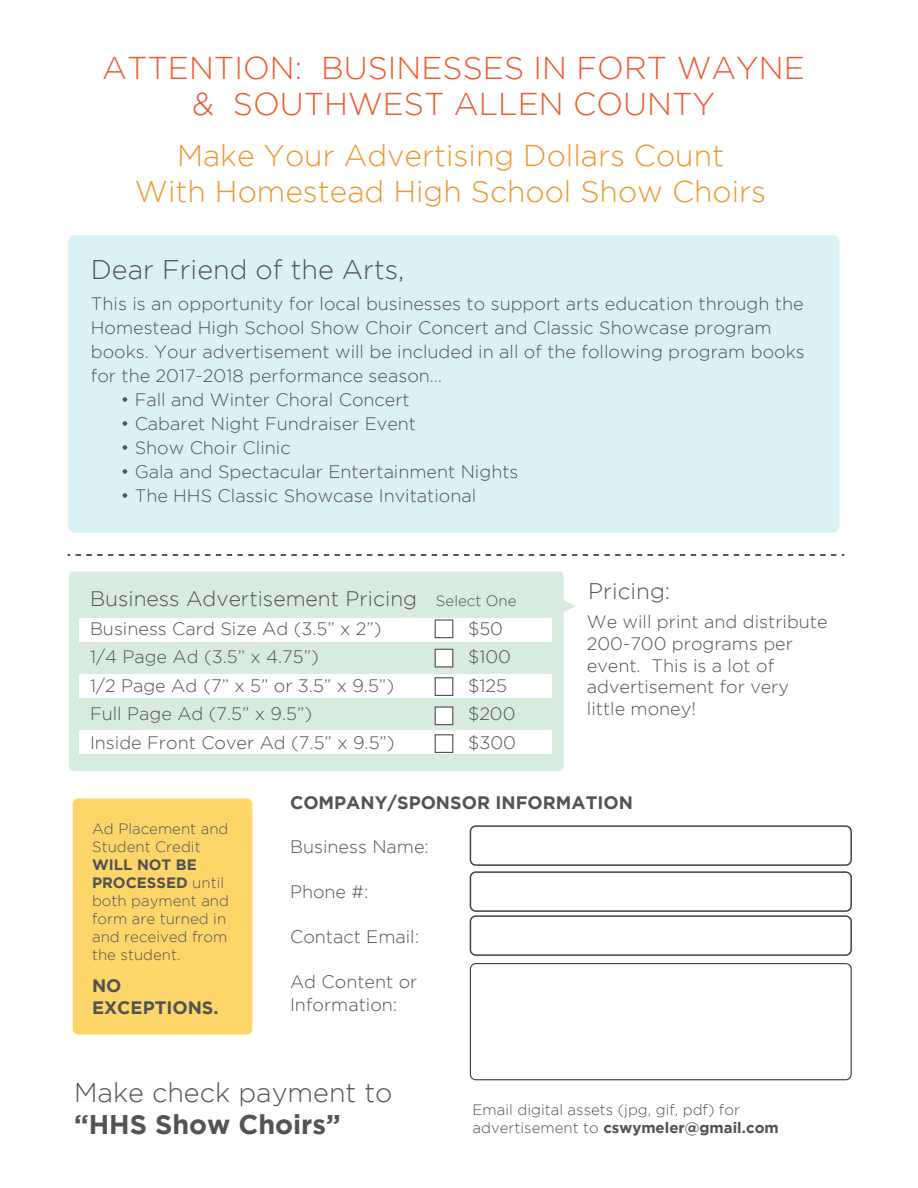
<style>
.page{position:relative;width:918px;height:1188px;background:#fff}
.page>*{position:absolute;margin:0;border:0;box-sizing:border-box;transform-origin:0 0}
.t1{font:300 31.5px/36px "Gotham";color:#ec5c30;text-align:center}
.t2{font:300 30px/36px "Gotham";color:#f0982d;text-align:center}
.t3{font:300 27px "Gotham";color:#515354}
.t4{font:700 27px "Gotham";color:#515354}
.t5{font:300 22.5px "Gotham";color:#515354}
.t6{font:300 21px "Gotham";color:#515354}
.t7{font:300 18px/21.6px "Gotham";color:#515354}
.t8{font:700 18px/21.6px "Gotham";color:#515354}
.t9{font:300 15px/18px "Gotham";color:#515354}
.s1{font-size:15px}
.s2{font-weight:700}
</style>
<div class="page">
<div style="left:68px;top:235px;width:771px;height:298px;background:#daf1f7"></div>
<div style="left:69px;top:572px;width:507px;height:199px;background:#d7ecdf"></div>
<div style="left:80px;top:618px;width:472px;height:24px;background:#fff"></div>
<div style="left:80px;top:674px;width:472px;height:24px;background:#fff"></div>
<div style="left:80px;top:730px;width:472px;height:24px;background:#fff"></div>
<div style="left:435px;top:619px;width:18px;height:19px;background:#fff;border:1px solid #515354"></div>
<div style="left:435px;top:649px;width:18px;height:18px;background:#fff;border:1px solid #515354"></div>
<div style="left:435px;top:677px;width:18px;height:19px;background:#fff;border:1px solid #515354"></div>
<div style="left:435px;top:706px;width:18px;height:19px;background:#fff;border:1px solid #515354"></div>
<div style="left:435px;top:734px;width:18px;height:19px;background:#fff;border:1px solid #515354"></div>
<div style="left:470px;top:825px;width:382px;height:41px;border:2px solid #3f4344;border-radius:5px"></div>
<div style="left:470px;top:871px;width:382px;height:41px;border:2px solid #3f4344;border-radius:5px"></div>
<div style="left:470px;top:915px;width:382px;height:41px;border:2px solid #3f4344;border-radius:5px"></div>
<div style="left:470px;top:963px;width:382px;height:117px;border:1px solid #3f4344;border-radius:5px"></div>
<div style="left:73px;top:798px;width:179px;height:237px;background:#fdd66a;border-radius:5px"></div>
<svg style="left:76px;top:554px;width:769px;height:2px"></svg>
<h1 class="t1" style="left:102px;top:50px;width:704px">ATTENTION: BUSINESSES IN FORT WAYNE &amp; SOUTHWEST ALLEN COUNTY</h1>
<h2 class="t2" style="left:135px;top:138px;width:633px">Make Your Advertising Dollars Count<br>With Homestead High School Show Choirs</h2>
<h3 class="t3" style="left:91px;top:254px;width:315px">Dear Friend of the Arts,</h3>
<p class="t7" style="left:91px;top:292px;width:715px;line-height:24px">This is an opportunity for local businesses to support arts education through the Homestead High School Show Choir Concert and Classic Showcase program books. Your advertisement will be included in all of the following program books for the 2017-2018 performance season…</p>
<p class="t7" style="left:121px;top:389px;width:290px">• Fall and Winter Choral Concert</p>
<p class="t7" style="left:121px;top:413px;width:297px">• Cabaret Night Fundraiser Event</p>
<p class="t7" style="left:121px;top:437px;width:171px">• Show Choir Clinic</p>
<p class="t7" style="left:121px;top:461px;width:399px">• Gala and Spectacular Entertainment Nights</p>
<p class="t7" style="left:121px;top:485px;width:357px">• The HHS Classic Showcase Invitational</p>
<p class="t6" style="left:90px;top:588px;width:428px">Business Advertisement Pricing <span class="s1">Select One</span></p>
<p class="t7" style="left:90px;top:618px;width:293px">Business Card Size Ad (3.5” x 2”)</p>
<p class="t7" style="left:468px;top:618px;width:37px">$50</p>
<p class="t7" style="left:90px;top:646px;width:230px">1/4 Page Ad (3.5” x 4.75”)</p>
<p class="t7" style="left:468px;top:646px;width:44px">$100</p>
<p class="t7" style="left:90px;top:675px;width:306px">1/2 Page Ad (7” x 5” or 3.5” x 9.5”)</p>
<p class="t7" style="left:468px;top:675px;width:40px">$125</p>
<p class="t7" style="left:90px;top:703px;width:224px">Full Page Ad (7.5” x 9.5”)</p>
<p class="t7" style="left:468px;top:703px;width:49px">$200</p>
<p class="t7" style="left:90px;top:732px;width:306px">Inside Front Cover Ad (7.5” x 9.5”)</p>
<p class="t7" style="left:468px;top:732px;width:49px">$300</p>
<p class="t5" style="left:588px;top:579px;width:84px">Pricing:</p>
<p class="t7" style="left:587px;top:611px;width:242px">We will print and distribute<br>200-700 programs per event. This is a lot of advertisement for very little money!</p>
<p class="t9" style="left:92px;top:819px;width:138px">Ad Placement and<br>Student Credit</p>
<p class="t9" style="left:92px;top:855px;width:138px"><span class="s2">WILL NOT BE<br>PROCESSED</span> until both payment and form are turned in and received from the student.</p>
<p class="t8" style="left:92px;top:974px;width:128px">NO<br>EXCEPTIONS.</p>
<p class="t8" style="left:290px;top:791px;width:344px">COMPANY/SPONSOR INFORMATION</p>
<p class="t7" style="left:290px;top:836px;width:140px">Business Name:</p>
<p class="t7" style="left:290px;top:881px;width:80px">Phone #:</p>
<p class="t7" style="left:290px;top:926px;width:131px">Contact Email:</p>
<p class="t7" style="left:290px;top:970px;width:129px;line-height:22.5px">Ad Content or<br>Information:</p>
<h3 class="t3" style="left:74px;top:1078px;width:320px">Make check payment to</h3>
<h3 class="t4" style="left:74px;top:1109px;width:268px">“HHS Show Choirs”</h3>
<p class="t9" style="left:473px;top:1101px;width:308px">Email digital assets (jpg, gif, pdf) for advertisement to <span class="s2">cswymeler@gmail.com</span></p>
</div>
